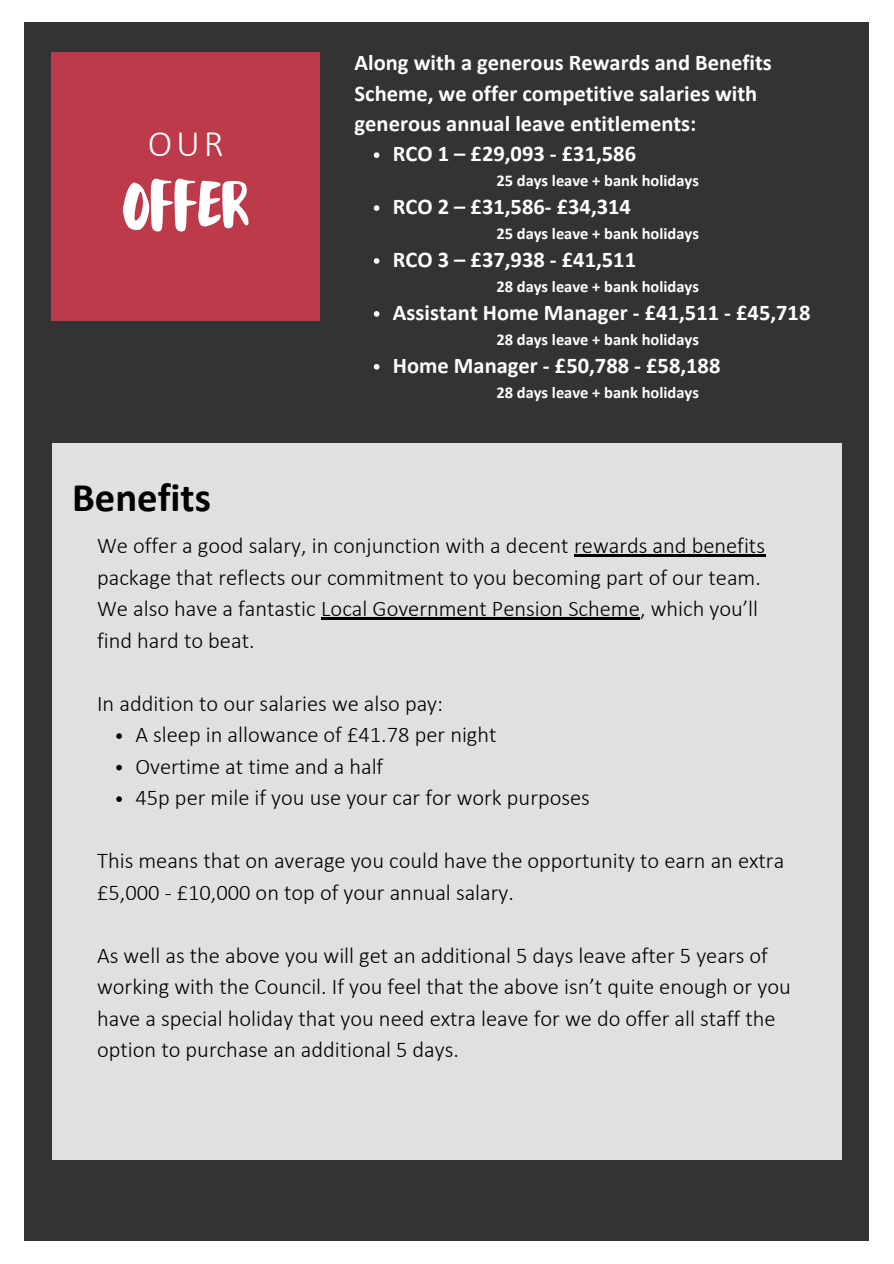
<style>
.page{position:relative;width:894px;height:1264px;background:#fff}
.page>*{position:absolute;margin:0;border:0;box-sizing:border-box;transform-origin:0 0}
.t1{font:79.5px "Mix Brush";color:#fff}
.t2{font:700 40.65px "Calibri";color:#000}
.t3{font:300 37.5px "Calibri";color:#fff}
.t4{font:27px "Roboto";letter-spacing:.2em;color:#fff}
.t5{font:300 22.5px/31.5px "Calibri";color:#000}
.t6{font:700 22.5px/30.3px "Calibri";color:#fff}
.t7{font:700 16.5px "Calibri";color:#fff}
</style>
<div class="page">
<div style="left:25px;top:23px;width:843px;height:1217px;background:#333"></div>
<div style="left:52px;top:443px;width:789px;height:716px;background:#dee0e2"></div>
<div style="left:52px;top:52px;width:267px;height:268px;background:#bd3a4b"></div>
<svg style="left:373px;top:152px;width:6px;height:6px"></svg>
<svg style="left:373px;top:205px;width:6px;height:6px"></svg>
<svg style="left:373px;top:258px;width:6px;height:6px"></svg>
<svg style="left:373px;top:311px;width:6px;height:6px"></svg>
<svg style="left:373px;top:364px;width:6px;height:5px"></svg>
<hr style="left:574px;top:554px;width:191px;height:2px;background:#000">
<hr style="left:321px;top:617px;width:319px;height:2px;background:#000">
<svg style="left:116px;top:733px;width:6px;height:6px"></svg>
<svg style="left:116px;top:764px;width:6px;height:6px"></svg>
<svg style="left:116px;top:796px;width:6px;height:6px"></svg>
<p class="t3" style="left:148px;top:128px;width:77px">OUR</p>
<h6 class="t1" style="left:122px;top:177px;width:129px">OFFER</h6>
<h2 class="t4" style="left:74px;top:201px;width:226px">Add text here</h2>
<h6 class="t2" style="left:72px;top:480px;width:140px">Benefits</h6>
<h1 class="t6" style="left:354px;top:49px;width:418px">Along with a generous Rewards and Benefits<br>Scheme, we offer competitive salaries with generous annual leave entitlements:</h1>
<h4 class="t6" style="left:393px;top:141px;width:244px">RCO 1 – £29,093 - £31,586</h4>
<h5 class="t7" style="left:496px;top:174px;width:204px">25 days leave + bank holidays</h5>
<p class="t6" style="left:393px;top:193px;width:239px">RCO 2 – £31,586- £34,314</p>
<p class="t7" style="left:496px;top:227px;width:204px">25 days leave + bank holidays</p>
<p class="t6" style="left:393px;top:246px;width:244px">RCO 3 – £37,938 - £41,511</p>
<p class="t7" style="left:496px;top:279px;width:204px">28 days leave + bank holidays</p>
<p class="t6" style="left:393px;top:299px;width:419px">Assistant Home Manager - £41,511 - £45,718</p>
<p class="t7" style="left:496px;top:332px;width:204px">28 days leave + bank holidays</p>
<p class="t6" style="left:393px;top:352px;width:329px">Home Manager - £50,788 - £58,188</p>
<p class="t7" style="left:496px;top:385px;width:204px">28 days leave + bank holidays</p>
<p class="t5" style="left:97px;top:532px;width:669px">We offer a good salary, in conjunction with a decent rewards and benefits package that reflects our commitment to you becoming part of our team.<br>We also have a fantastic Local Government Pension Scheme, which you’ll find hard to beat.</p>
<h3 class="t5" style="left:97px;top:689px;width:347px">In addition to our salaries we also pay:</h3>
<h6 class="t5" style="left:135px;top:721px;width:362px">A sleep in allowance of £41.78 per night</h6>
<h6 class="t5" style="left:135px;top:752px;width:249px">Overtime at time and a half</h6>
<p class="t5" style="left:135px;top:784px;width:456px">45p per mile if you use your car for work purposes</p>
<p class="t5" style="left:97px;top:847px;width:688px">This means that on average you could have the opportunity to earn an extra £5,000 - £10,000 on top of your annual salary.</p>
<p class="t5" style="left:97px;top:941px;width:695px">As well as the above you will get an additional 5 days leave after 5 years of working with the Council. If you feel that the above isn’t quite enough or you have a special holiday that you need extra leave for we do offer all staff the option to purchase an additional 5 days.</p>
</div>
